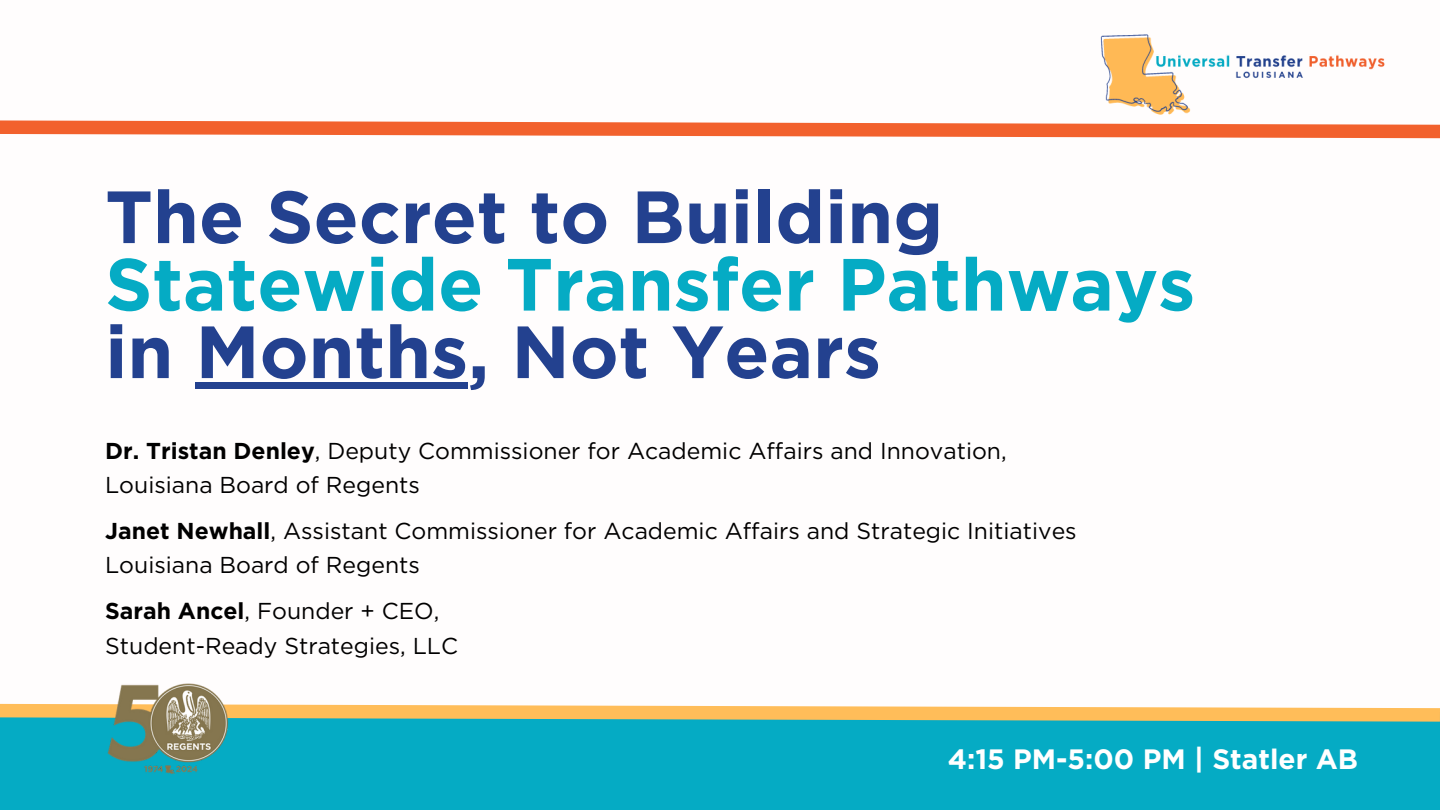
<style>
.page{position:relative;width:1440px;height:810px;background:#fff}
.page>*{position:absolute;margin:0;border:0;box-sizing:border-box;transform-origin:0 0}
.t1{font:700 73.8px/67.5px "Gotham";color:#23418f}
.t2{font:700 28px "Gotham";color:#fff}
.t3{font:23px "Gotham";color:#000}
.s1{color:#05abc4}
.s2{font-weight:700}
</style>
<div class="page">
<div style="left:0;top:712px;width:1440px;height:98px;background:#05abc4"></div>
<svg style="left:0;top:703px;width:1440px;height:19px"></svg>
<img style="left:1100px;top:34px;width:285px;height:77px">
<svg style="left:0;top:111px;width:1440px;height:28px"></svg>
<img style="left:105px;top:683px;width:125px;height:91px">
<div style="left:196px;top:382px;width:272px;height:7px;background:#23418f"></div>
<p class="t1" style="left:105px;top:183px;width:1092px">The Secret to Building<br><span class="s1">Statewide Transfer Pathways </span>in Months, Not Years</p>
<p class="t3" style="left:105px;top:437px;width:903px"><span class="s2">Dr. Tristan Denley</span>, Deputy Commissioner for Academic Affairs and Innovation,</p>
<p class="t3" style="left:105px;top:471px;width:316px">Louisiana Board of Regents</p>
<p class="t3" style="left:105px;top:517px;width:973px"><span class="s2">Janet Newhall</span>, Assistant Commissioner for Academic Affairs and Strategic Initiatives</p>
<p class="t3" style="left:105px;top:551px;width:316px">Louisiana Board of Regents</p>
<p class="t3" style="left:105px;top:597px;width:336px"><span class="s2">Sarah Ancel</span>, Founder + CEO,</p>
<p class="t3" style="left:105px;top:632px;width:354px">Student-Ready Strategies, LLC</p>
<h2 class="t2" style="left:948px;top:742px;width:412px">4:15 PM-5:00 PM | Statler AB</h2>
</div>
